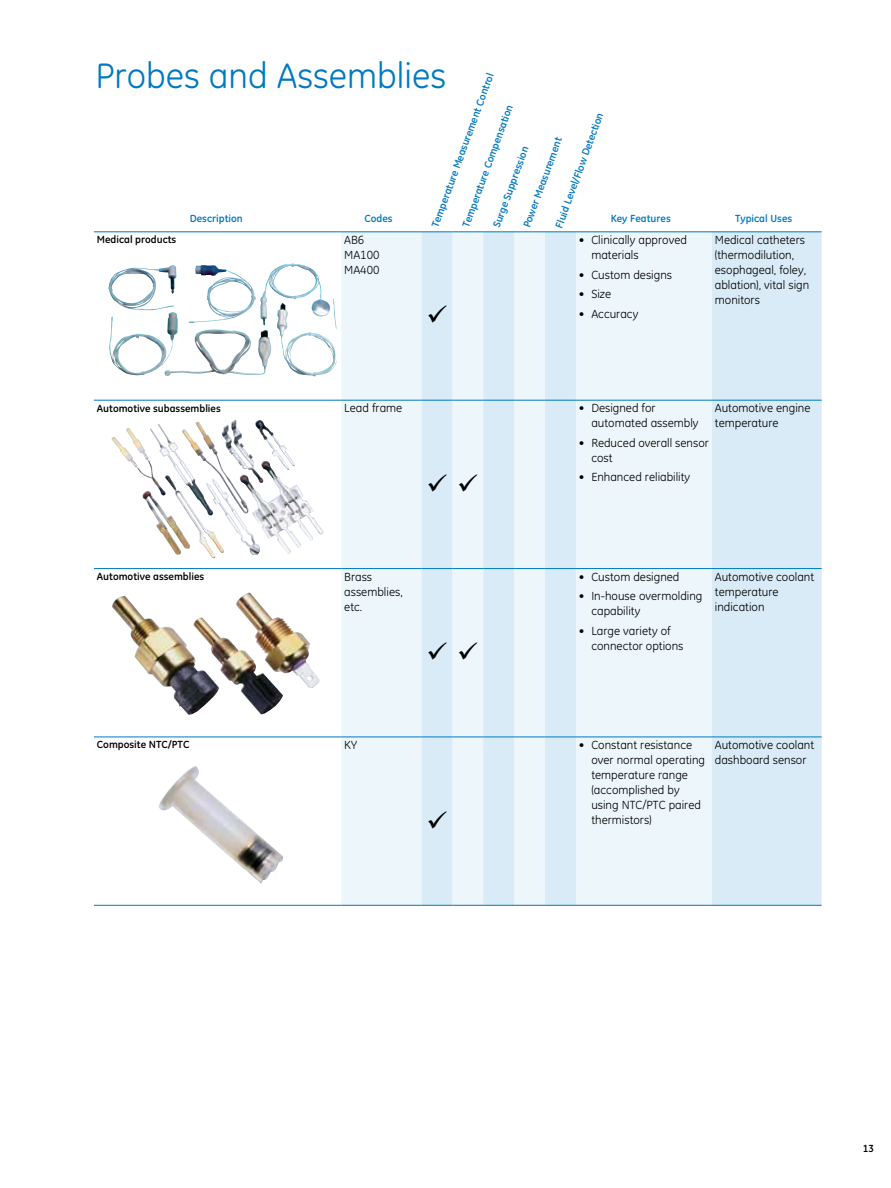
<style>
.page{position:relative;width:891px;height:1188px;background:#fff}
.page>*{position:absolute;margin:0;border:0;box-sizing:border-box;transform-origin:0 0}
.t1{font:36px "GE Inspira";color:#0079c1}
.t2{font:12px/15px "GE Inspira";color:#000}
.t3{font:700 10.5px "GE Inspira";color:#0079c1}
.t4{font:700 10.5px "GE Inspira";color:#000}
</style>
<div class="page">
<div style="left:341px;top:232px;width:81px;height:673px;background:#edf6fb"></div>
<svg style="left:422px;top:232px;width:400px;height:673px;fill:#dbecf6"></svg>
<hr style="left:94px;top:231px;width:247px;height:1px;background:#0079c1">
<hr style="left:94px;top:400px;width:247px;height:1px;background:#0079c1">
<hr style="left:94px;top:568px;width:247px;height:1px;background:#0079c1">
<hr style="left:94px;top:737px;width:247px;height:1px;background:#0079c1">
<hr style="left:94px;top:905px;width:247px;height:1px;background:#0079c1">
<hr style="left:341px;top:231px;width:81px;height:1px;background:#0079c1">
<hr style="left:341px;top:400px;width:81px;height:1px;background:#0079c1">
<hr style="left:341px;top:568px;width:81px;height:1px;background:#0079c1">
<hr style="left:341px;top:737px;width:81px;height:1px;background:#0079c1">
<hr style="left:341px;top:905px;width:81px;height:1px;background:#0079c1">
<hr style="left:422px;top:231px;width:30px;height:1px;background:#0079c1">
<hr style="left:422px;top:400px;width:30px;height:1px;background:#0079c1">
<hr style="left:422px;top:568px;width:30px;height:1px;background:#0079c1">
<hr style="left:422px;top:737px;width:30px;height:1px;background:#0079c1">
<hr style="left:422px;top:905px;width:30px;height:1px;background:#0079c1">
<hr style="left:452px;top:231px;width:31px;height:1px;background:#0079c1">
<hr style="left:452px;top:400px;width:31px;height:1px;background:#0079c1">
<hr style="left:452px;top:568px;width:31px;height:1px;background:#0079c1">
<hr style="left:452px;top:737px;width:31px;height:1px;background:#0079c1">
<hr style="left:452px;top:905px;width:31px;height:1px;background:#0079c1">
<hr style="left:483px;top:231px;width:31px;height:1px;background:#0079c1">
<hr style="left:483px;top:400px;width:31px;height:1px;background:#0079c1">
<hr style="left:483px;top:568px;width:31px;height:1px;background:#0079c1">
<hr style="left:483px;top:737px;width:31px;height:1px;background:#0079c1">
<hr style="left:483px;top:905px;width:31px;height:1px;background:#0079c1">
<hr style="left:514px;top:231px;width:31px;height:1px;background:#0079c1">
<hr style="left:514px;top:400px;width:31px;height:1px;background:#0079c1">
<hr style="left:514px;top:568px;width:31px;height:1px;background:#0079c1">
<hr style="left:514px;top:737px;width:31px;height:1px;background:#0079c1">
<hr style="left:514px;top:905px;width:31px;height:1px;background:#0079c1">
<hr style="left:545px;top:231px;width:31px;height:1px;background:#0079c1">
<hr style="left:545px;top:400px;width:31px;height:1px;background:#0079c1">
<hr style="left:545px;top:568px;width:31px;height:1px;background:#0079c1">
<hr style="left:545px;top:737px;width:31px;height:1px;background:#0079c1">
<hr style="left:545px;top:905px;width:31px;height:1px;background:#0079c1">
<hr style="left:576px;top:231px;width:136px;height:1px;background:#0079c1">
<hr style="left:576px;top:400px;width:136px;height:1px;background:#0079c1">
<hr style="left:576px;top:568px;width:136px;height:1px;background:#0079c1">
<hr style="left:576px;top:737px;width:136px;height:1px;background:#0079c1">
<hr style="left:576px;top:905px;width:136px;height:1px;background:#0079c1">
<hr style="left:712px;top:231px;width:110px;height:1px;background:#0079c1">
<hr style="left:712px;top:400px;width:110px;height:1px;background:#0079c1">
<hr style="left:712px;top:568px;width:110px;height:1px;background:#0079c1">
<hr style="left:712px;top:737px;width:110px;height:1px;background:#0079c1">
<hr style="left:712px;top:905px;width:110px;height:1px;background:#0079c1">
<img style="left:159px;top:766px;width:125px;height:118px">
<svg style="left:111px;top:419px;width:213px;height:140px"></svg>
<img style="left:221px;top:420px;width:75px;height:63px">
<img style="left:112px;top:593px;width:208px;height:122px">
<img style="left:188px;top:263px;width:142px;height:64px">
<svg style="left:428px;top:305px;width:19px;height:18px"></svg>
<svg style="left:428px;top:474px;width:49px;height:17px"></svg>
<svg style="left:428px;top:642px;width:49px;height:18px"></svg>
<svg style="left:428px;top:811px;width:19px;height:17px"></svg>
<h1 class="t1" style="left:95px;top:56px;width:352px">Probes and Assemblies</h1>
<p class="t3" style="left:428px;top:225px;width:165px;rotate:-70deg">Temperature Measurement Control</p>
<p class="t3" style="left:459px;top:225px;width:131px;rotate:-70deg">Temperature Compensation</p>
<p class="t3" style="left:552px;top:225px;width:123px;rotate:-70deg">Fluid Level/Flow Detection</p>
<p class="t3" style="left:520px;top:225px;width:97px;rotate:-70deg">Power Measurement</p>
<p class="t3" style="left:490px;top:225px;width:87px;rotate:-70deg">Surge Suppression</p>
<p class="t3" style="left:190px;top:212px;width:55px">Description</p>
<p class="t3" style="left:364px;top:212px;width:30px">Codes</p>
<p class="t3" style="left:611px;top:212px;width:61px">Key Features</p>
<p class="t3" style="left:735px;top:212px;width:59px">Typical Uses</p>
<p class="t4" style="left:97px;top:233px;width:81px">Medical products</p>
<p class="t2" style="left:344px;top:233px;width:37px">AB6<br>MA100<br>MA400</p>
<p class="t2" style="left:591px;top:233px;width:97px;text-indent:-12px">• Clinically approved materials</p>
<p class="t2" style="left:579px;top:267px;width:95px">• Custom designs</p>
<p class="t2" style="left:579px;top:287px;width:34px">• Size</p>
<p class="t2" style="left:579px;top:306px;width:61px">• Accuracy</p>
<p class="t2" style="left:715px;top:233px;width:96px">Medical catheters (thermodilution, esophageal, foley, ablation), vital sign monitors</p>
<p class="t4" style="left:97px;top:401px;width:125px">Automotive subassemblies</p>
<p class="t2" style="left:344px;top:401px;width:60px">Lead frame</p>
<p class="t2" style="left:591px;top:401px;width:109px;text-indent:-12px">• Designed for automated assembly</p>
<p class="t2" style="left:591px;top:435px;width:119px;text-indent:-12px">• Reduced overall sensor cost</p>
<p class="t2" style="left:579px;top:470px;width:113px">• Enhanced reliability</p>
<p class="t2" style="left:715px;top:401px;width:97px">Automotive engine temperature</p>
<p class="t4" style="left:97px;top:570px;width:109px">Automotive assemblies</p>
<p class="t2" style="left:344px;top:569px;width:60px">Brass assemblies, etc.</p>
<p class="t2" style="left:579px;top:569px;width:102px">• Custom designed</p>
<p class="t2" style="left:591px;top:589px;width:113px;text-indent:-12px">• In-house overmolding capability</p>
<p class="t2" style="left:591px;top:623px;width:94px;text-indent:-12px">• Large variety of connector options</p>
<p class="t2" style="left:715px;top:569px;width:101px">Automotive coolant temperature indication</p>
<p class="t4" style="left:97px;top:738px;width:94px">Composite NTC/PTC</p>
<p class="t2" style="left:344px;top:738px;width:14px">KY</p>
<p class="t2" style="left:591px;top:738px;width:115px;text-indent:-12px">• Constant resistance over normal operating temperature range (accomplished by using NTC/PTC paired thermistors)</p>
<p class="t2" style="left:715px;top:738px;width:101px">Automotive coolant dashboard sensor</p>
<p class="t4" style="left:863px;top:1141px;width:13px">13</p>
</div>
